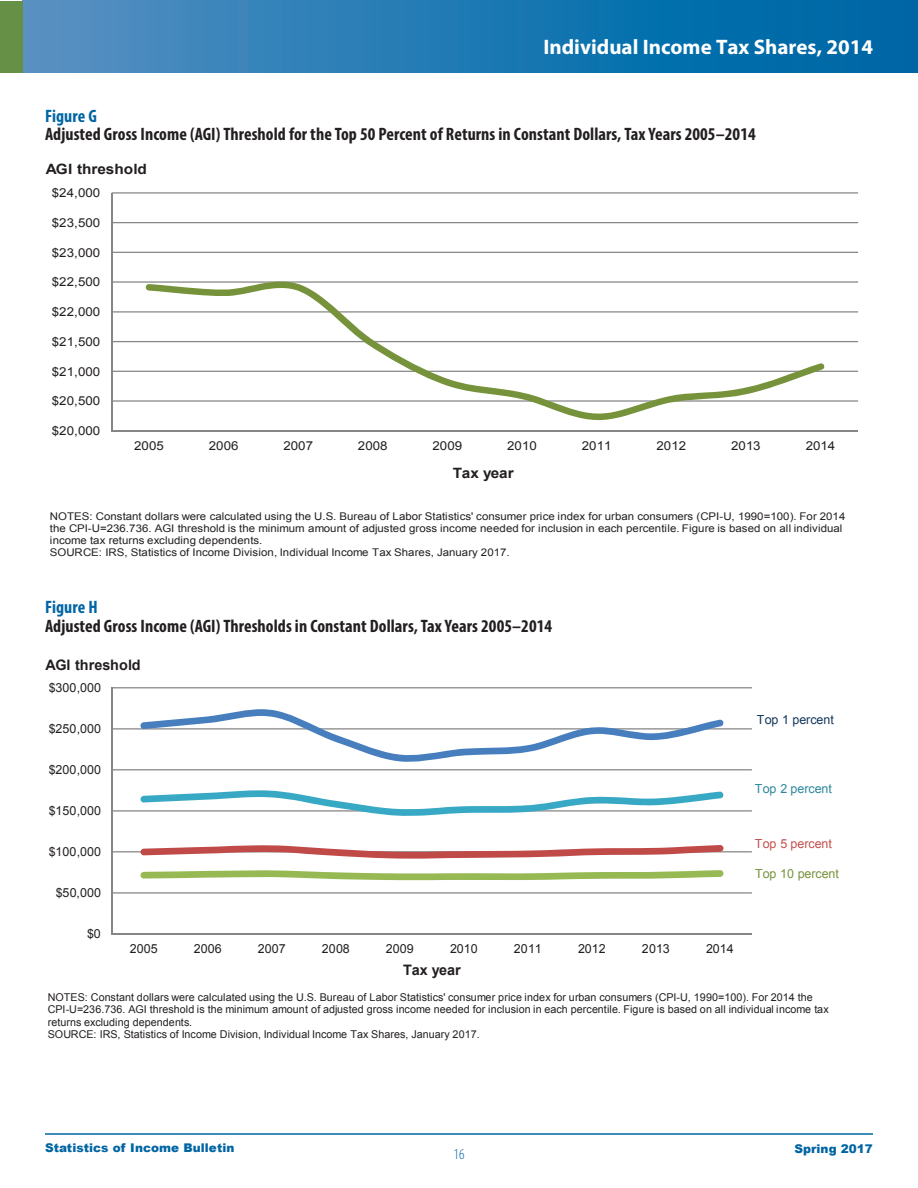
<style>
.page{position:relative;width:918px;height:1188px;background:#fff}
.page>*{position:absolute;margin:0;border:0;box-sizing:border-box;transform-origin:0 0}
.t1{font:700 21px "Myriad Pro";color:#fff}
.t2{font:700 condensed 18px "Myriad Pro";letter-spacing:.005em;color:#231f20}
.t3{font:700 condensed 18px "Myriad Pro";letter-spacing:.005em;color:#0065a4}
.t4{font:300 condensed 15px "Myriad Pro";color:#0065a4}
.t5{font:700 14.4px "Arial";letter-spacing:-.005em;color:#231f20}
.t6{font:700 14.25px "Arial";letter-spacing:-.005em;color:#231f20;scale:1.08 1}
.t7{font:12.45px "Arial";letter-spacing:-.005em;color:#231f20}
.t8{font:12.45px "Arial";letter-spacing:-.005em;color:#76933b}
.t9{font:12.45px "Arial";letter-spacing:-.005em;color:#12375d}
.t10{font:12.45px "Arial";letter-spacing:-.005em;color:#2c869d}
.t11{font:12.45px "Arial";letter-spacing:-.005em;color:#c3504d}
.t12{font:12.3px "Arial";color:#231f20;scale:1.08 1}
.t13{font:900 12px "Arial";letter-spacing:.005em;color:#0065a4}
.t14{font:10.8px/12.3px "Arial";color:#231f20}
.t15{font:10.65px/12.1px "Arial";letter-spacing:.005em;color:#231f20;scale:1.08 1}
</style>
<div class="page">
<div style="left:22px;top:1px;width:896px;height:72px;background:linear-gradient(to right,#5490c2,#0064a4)"></div>
<div style="left:0;top:1px;width:22px;height:72px;background:#669046"></div>
<hr style="left:45px;top:1133px;width:828px;height:2px;background:#0065a4">
<hr style="left:112px;top:400px;width:746px;height:2px;background:#868686">
<hr style="left:112px;top:371px;width:746px;height:1px;background:#868686">
<hr style="left:112px;top:341px;width:746px;height:1px;background:#868686">
<hr style="left:112px;top:311px;width:746px;height:2px;background:#868686">
<hr style="left:112px;top:281px;width:746px;height:2px;background:#868686">
<hr style="left:112px;top:252px;width:746px;height:1px;background:#868686">
<hr style="left:112px;top:222px;width:746px;height:1px;background:#868686">
<hr style="left:112px;top:192px;width:746px;height:2px;background:#868686">
<hr style="left:111px;top:193px;width:2px;height:238px;background:#868686">
<hr style="left:112px;top:430px;width:746px;height:1px;background:#868686">
<svg style="left:146px;top:281px;width:679px;height:140px"></svg>
<hr style="left:112px;top:892px;width:640px;height:2px;background:#868686">
<hr style="left:112px;top:851px;width:640px;height:1px;background:#868686">
<hr style="left:112px;top:810px;width:640px;height:2px;background:#868686">
<hr style="left:112px;top:769px;width:640px;height:1px;background:#868686">
<hr style="left:112px;top:728px;width:640px;height:2px;background:#868686">
<hr style="left:112px;top:687px;width:640px;height:1px;background:#868686">
<hr style="left:111px;top:688px;width:1px;height:246px;background:#868686">
<hr style="left:112px;top:933px;width:640px;height:2px;background:#868686">
<svg style="left:140px;top:709px;width:584px;height:53px"></svg>
<svg style="left:140px;top:790px;width:584px;height:26px"></svg>
<svg style="left:140px;top:845px;width:583px;height:14px"></svg>
<svg style="left:140px;top:870px;width:583px;height:10px"></svg>
<h1 class="t1" style="left:543px;top:33px;width:331px">Individual Income Tax Shares, 2014</h1>
<h2 class="t3" style="left:45px;top:104px;width:53px">Figure G</h2>
<h2 class="t2" style="left:45px;top:123px;width:712px">Adjusted Gross Income (AGI) Threshold for the Top 50 Percent of Returns in Constant Dollars, Tax Years 2005–2014</h2>
<h3 class="t6" style="left:46px;top:160px;width:95px">AGI threshold</h3>
<p class="t12" style="left:52px;top:185px;width:46px">$24,000</p>
<p class="t12" style="left:52px;top:215px;width:46px">$23,500</p>
<p class="t12" style="left:52px;top:244px;width:46px">$23,000</p>
<p class="t12" style="left:52px;top:274px;width:46px">$22,500</p>
<p class="t12" style="left:52px;top:304px;width:46px">$22,000</p>
<p class="t12" style="left:52px;top:333px;width:46px">$21,500</p>
<p class="t12" style="left:52px;top:363px;width:46px">$21,000</p>
<p class="t12" style="left:52px;top:393px;width:46px">$20,500</p>
<p class="t12" style="left:52px;top:423px;width:46px">$20,000</p>
<p class="t12" style="left:134px;top:437px;width:29px">2005</p>
<p class="t12" style="left:209px;top:437px;width:29px">2006</p>
<p class="t12" style="left:283px;top:437px;width:29px">2007</p>
<p class="t12" style="left:358px;top:437px;width:29px">2008</p>
<p class="t12" style="left:433px;top:437px;width:29px">2009</p>
<p class="t12" style="left:507px;top:437px;width:29px">2010</p>
<p class="t12" style="left:582px;top:437px;width:29px">2011</p>
<p class="t12" style="left:656px;top:437px;width:29px">2012</p>
<p class="t12" style="left:731px;top:437px;width:29px">2013</p>
<p class="t12" style="left:806px;top:437px;width:29px">2014</p>
<h3 class="t6" style="left:453px;top:463px;width:58px">Tax year</h3>
<p class="t15" style="left:50px;top:510px;width:738px">NOTES: Constant dollars were calculated using the U.S. Bureau of Labor Statistics' consumer price index for urban consumers (CPI-U, 1990=100). For 2014 the CPI-U=236.736. AGI threshold is the minimum amount of adjusted gross income needed for inclusion in each percentile. Figure is based on all individual income tax returns excluding dependents.<br>SOURCE: IRS, Statistics of Income Division, Individual Income Tax Shares, January 2017.</p>
<h2 class="t3" style="left:45px;top:596px;width:54px">Figure H</h2>
<h2 class="t2" style="left:45px;top:614px;width:509px">Adjusted Gross Income (AGI) Thresholds in Constant Dollars, Tax Years 2005–2014</h2>
<h3 class="t5" style="left:46px;top:656px;width:97px">AGI threshold</h3>
<p class="t7" style="left:49px;top:680px;width:54px">$300,000</p>
<p class="t7" style="left:49px;top:721px;width:54px">$250,000</p>
<p class="t7" style="left:49px;top:762px;width:54px">$200,000</p>
<p class="t7" style="left:49px;top:803px;width:54px">$150,000</p>
<p class="t7" style="left:49px;top:844px;width:54px">$100,000</p>
<p class="t7" style="left:56px;top:885px;width:47px">$50,000</p>
<p class="t7" style="left:87px;top:926px;width:15px">$0</p>
<p class="t9" style="left:757px;top:711px;width:78px">Top 1 percent</p>
<p class="t10" style="left:755px;top:781px;width:78px">Top 2 percent</p>
<p class="t11" style="left:755px;top:836px;width:78px">Top 5 percent</p>
<p class="t8" style="left:755px;top:865px;width:85px">Top 10 percent</p>
<p class="t7" style="left:130px;top:941px;width:29px">2005</p>
<p class="t7" style="left:194px;top:941px;width:29px">2006</p>
<p class="t7" style="left:258px;top:941px;width:29px">2007</p>
<p class="t7" style="left:322px;top:941px;width:29px">2008</p>
<p class="t7" style="left:386px;top:941px;width:29px">2009</p>
<p class="t7" style="left:450px;top:941px;width:29px">2010</p>
<p class="t7" style="left:514px;top:941px;width:29px">2011</p>
<p class="t7" style="left:578px;top:941px;width:29px">2012</p>
<p class="t7" style="left:642px;top:941px;width:29px">2013</p>
<p class="t7" style="left:706px;top:941px;width:29px">2014</p>
<h3 class="t5" style="left:403px;top:960px;width:59px">Tax year</h3>
<p class="t14" style="left:48px;top:991px;width:782px">NOTES: Constant dollars were calculated using the U.S. Bureau of Labor Statistics' consumer price index for urban consumers (CPI-U, 1990=100). For 2014 the CPI-U=236.736. AGI threshold is the minimum amount of adjusted gross income needed for inclusion in each percentile. Figure is based on all individual income tax returns excluding dependents.<br>SOURCE: IRS, Statistics of Income Division, Individual Income Tax Shares, January 2017.</p>
<p class="t13" style="left:45px;top:1139px;width:191px">Statistics of Income Bulletin</p>
<h3 class="t4" style="left:454px;top:1145px;width:12px">16</h3>
<p class="t13" style="left:794px;top:1140px;width:80px">Spring 2017</p>
</div>
